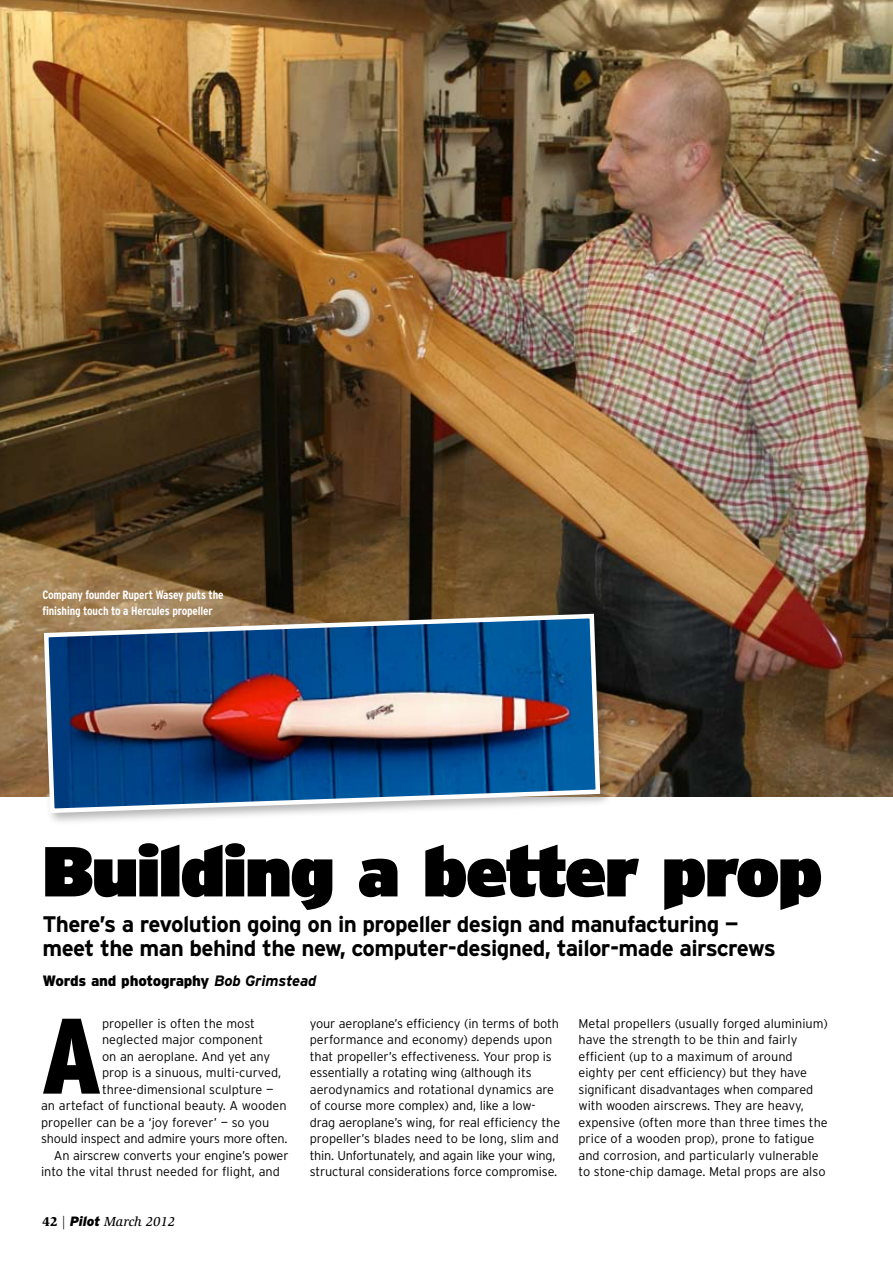
<style>
.page{position:relative;width:893px;height:1263px;background:#fff}
.page>*{position:absolute;margin:0;border:0;box-sizing:border-box;transform-origin:0 0}
.t1{font:900 condensed 107.1px "Interstate";color:#000}
.t2{font:900 70.5px "Interstate";letter-spacing:-.015em;color:#000}
.t3{font:700 22.5px/24px "Interstate";letter-spacing:-.025em;color:#000}
.t4{font:900 15px "Interstate";letter-spacing:-.015em;color:#000}
.t5{font:italic 500 13.5px "Slimbach";color:#000}
.t6{font:300 12.75px/16.5px "Interstate";letter-spacing:-.01em;color:#000}
.t7{font:700 condensed 12px/16.5px "Interstate";letter-spacing:-.015em;color:#fff}
.s1{font-weight:700;font-style:italic}
.s2{font-weight:900;font-style:normal}
.s3{font-weight:400;font-style:normal}
.s4{font-family:"Interstate";font-weight:900}
</style>
<div class="page">
<img style="left:0;top:0;width:893px;height:796px">
<div style="left:38px;top:608px;width:576px;height:219px;background:#000;opacity:.3"></div>
<img style="left:42px;top:611px;width:560px;height:204px">
<p class="t7" style="left:43px;top:586px;width:183px">Company founder Rupert Wasey puts the finishing touch to a Hercules propeller</p>
<h2 class="t2" style="left:43px;top:828px;width:781px">Building a better prop</h2>
<h3 class="t3" style="left:43px;top:912px;width:735px">There’s a revolution going on in propeller design and manufacturing — meet the man behind the new, computer-designed, tailor-made airscrews</h3>
<p class="t4" style="left:43px;top:972px;width:275px">Words and photography <span class="s1">Bob Grimstead</span></p>
<h1 class="t1" style="left:41px;top:996px;width:62px">A</h1>
<p class="t6" style="left:102px;top:1015px;width:154px">propeller is often the most</p>
<p class="t6" style="left:310px;top:1015px;width:252px">your aeroplane’s efficiency (in terms of both performance and economy) depends upon that propeller’s effectiveness. Your prop is essentially a rotating wing (although its aerodynamics and rotational dynamics are of course more complex) and, like a low&shy;drag aeroplane’s wing, for real efficiency the propeller’s blades need to be long, slim and thin. Unfortunately, and again like your wing, structural considerations force compromise.</p>
<p class="t6" style="left:578px;top:1015px;width:251px">Metal propellers (usually forged aluminium) have the strength to be thin and fairly efficient (up to a maximum of around eighty per cent efficiency) but they have significant disadvantages when compared with wooden airscrews. They are heavy, expensive (often more than three times the price of a wooden prop), prone to fatigue and corrosion, and particularly vulnerable to stone-chip damage. Metal props are also</p>
<p class="t6" style="left:102px;top:1031px;width:163px">neglected major component</p>
<p class="t6" style="left:102px;top:1048px;width:170px">on an aeroplane. And yet any</p>
<p class="t6" style="left:102px;top:1064px;width:181px">prop is a sinuous, multi-curved,</p>
<p class="t6" style="left:102px;top:1081px;width:173px">three-dimensional sculpture —</p>
<p class="t6" style="left:41px;top:1097px;width:247px">an artefact of functional beauty. A wooden</p>
<p class="t6" style="left:41px;top:1114px;width:230px">propeller can be a ‘joy forever’ — so you</p>
<p class="t6" style="left:41px;top:1130px;width:248px">should inspect and admire yours more often.</p>
<p class="t6" style="left:54px;top:1147px;width:236px">An airscrew converts your engine’s power</p>
<p class="t6" style="left:41px;top:1163px;width:240px">into the vital thrust needed for flight, and</p>
<p class="t5" style="left:43px;top:1213px;width:134px"><span class="s2">42</span> <span class="s3">|</span> <span class="s4">Pilot</span> March 2012</p>
</div>
